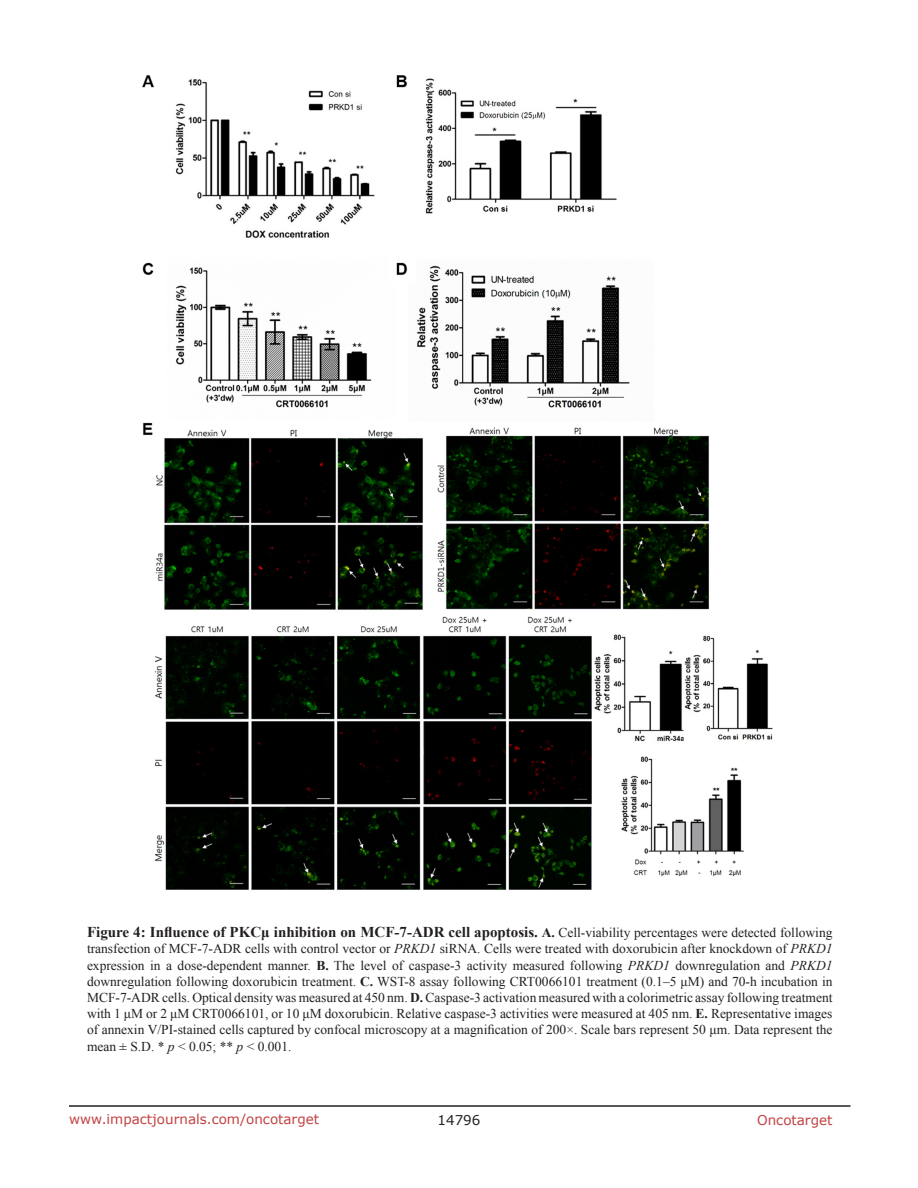
<style>
.page{position:relative;width:918px;height:1188px;background:#fff}
.page>*{position:absolute;margin:0;border:0;box-sizing:border-box;transform-origin:0 0}
.figuretext{font:700 15px "Times New Roman";color:#231f20}
.figuretext-2{font:13.5px/16.2px "Times New Roman";color:#231f20;text-align:justify}
.t1{font:13.5px "Verdana";color:#c24141}
.t2{font:13.5px "Verdana";color:#231f20}
.s1{font-size:13.5px}
.s2{font-weight:400;font-size:13.5px}
.s3{font-style:italic}
.s4{font-weight:700}
</style>
<div class="page">
<hr style="left:69px;top:1105px;width:781px;height:2px;background:#231f20">
<img style="left:143px;top:76px;width:630px;height:813px">
<p class="figuretext" style="left:87px;top:922px;width:747px">Figure 4: Influence of PKCμ inhibition on MCF-7-ADR cell apoptosis. <span class="s1">A.</span> <span class="s2">Cell-viability percentages were detected following</span></p>
<p class="figuretext-2" style="left:87px;top:941px;width:747px">transfection of MCF-7-ADR cells with control vector or <span class="s3">PRKD1</span> siRNA. Cells were treated with doxorubicin after knockdown of <span class="s3">PRKD1 </span>expression in a dose-dependent manner. <span class="s4">B.</span> The level of caspase-3 activity measured following <span class="s3">PRKD1</span> downregulation and <span class="s3">PRKD1 </span>downregulation following doxorubicin treatment. <span class="s4">C.</span> WST-8 assay following CRT0066101 treatment (0.1–5 μM) and 70-h incubation in MCF-7-ADR cells. Optical density was measured at 450 nm. <span class="s4">D.</span> Caspase-3 activation measured with a colorimetric assay following treatment with 1 μM or 2 μM CRT0066101, or 10 μM doxorubicin. Relative caspase-3 activities were measured at 405 nm. <span class="s4">E.</span> Representative images of annexin V/PI-stained cells captured by confocal microscopy at a magnification of 200×. Scale bars represent 50 μm. Data represent the mean ± S.D. * <span class="s3">p</span> &lt; 0.05; ** <span class="s3">p</span> &lt; 0.001.</p>
<p class="t1" style="left:69px;top:1110px;width:252px">www.impactjournals.com/oncotarget</p>
<p class="t2" style="left:438px;top:1111px;width:44px">14796</p>
<p class="t1" style="left:757px;top:1111px;width:77px">Oncotarget</p>
</div>
